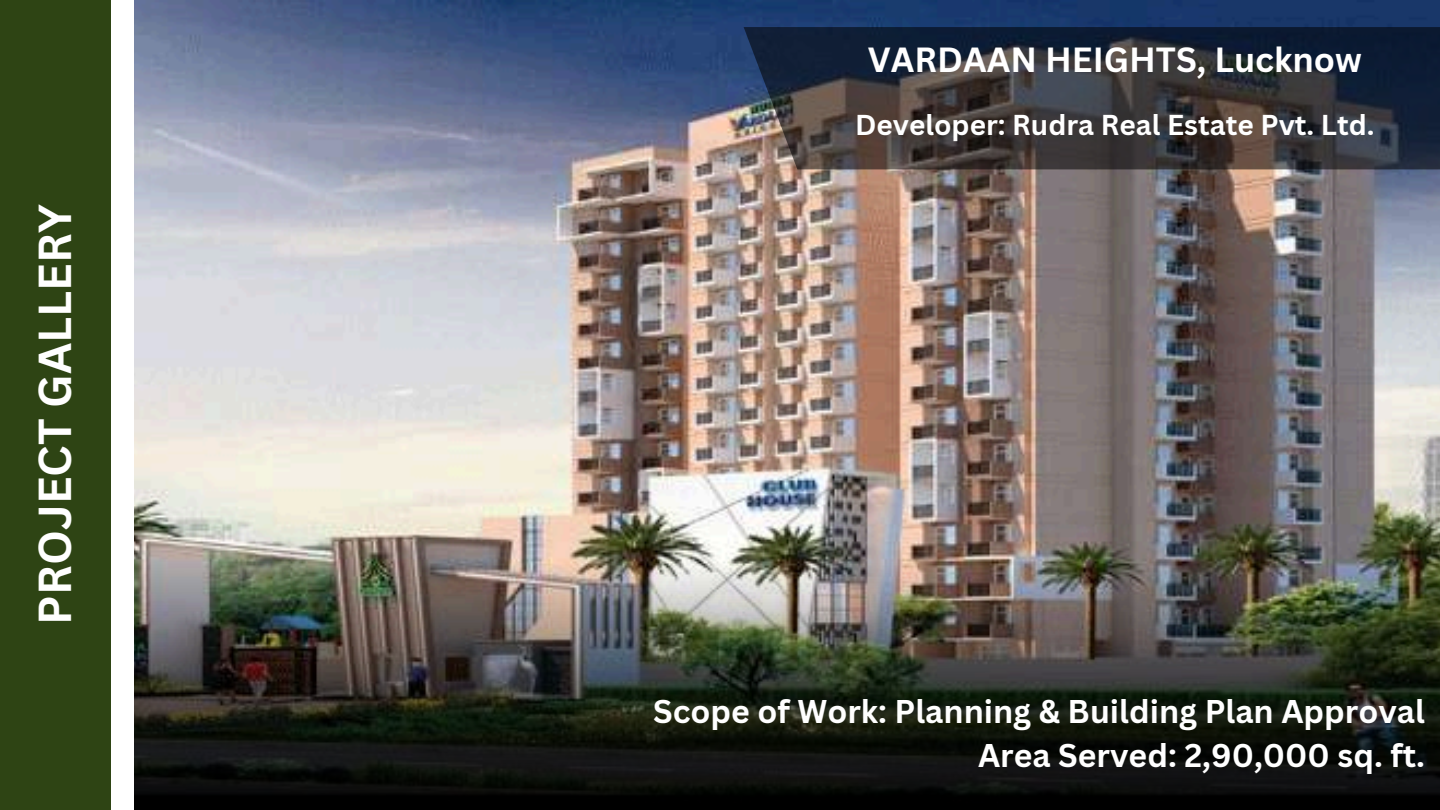
<style>
.page{position:relative;width:1440px;height:810px;background:#fff}
.page>*{position:absolute;margin:0;border:0;box-sizing:border-box;transform-origin:0 0}
.t1{font:700 45px "Canva Sans";color:#fff}
.t2{font:700 34px "Canva Sans";color:#fff}
.t3{font:700 32px/44.2px "Canva Sans";color:#fff;text-align:right}
.t4{font:700 28px "Canva Sans";color:#fff}
</style>
<div class="page">
<div style="left:0;top:0;width:110px;height:810px;background:#2e4414"></div>
<img style="left:134px;top:0;width:1306px;height:141px">
<svg style="left:744px;top:27px;width:696px;height:114px;background:#2e313a"></svg>
<img style="left:134px;top:141px;width:1306px;height:669px">
<h1 class="t1" style="left:23px;top:625px;width:421px;rotate:-90deg">PROJECT GALLERY</h1>
<p class="t2" style="left:868px;top:36px;width:496px">VARDAAN HEIGHTS, Lucknow</p>
<p class="t4" style="left:855px;top:105px;width:521px">Developer: Rudra Real Estate Pvt. Ltd.</p>
<p class="t3" style="left:653px;top:688px;width:773px">Scope of Work: Planning &amp; Building Plan Approval<br>Area Served: 2,90,000 sq. ft.</p>
</div>
